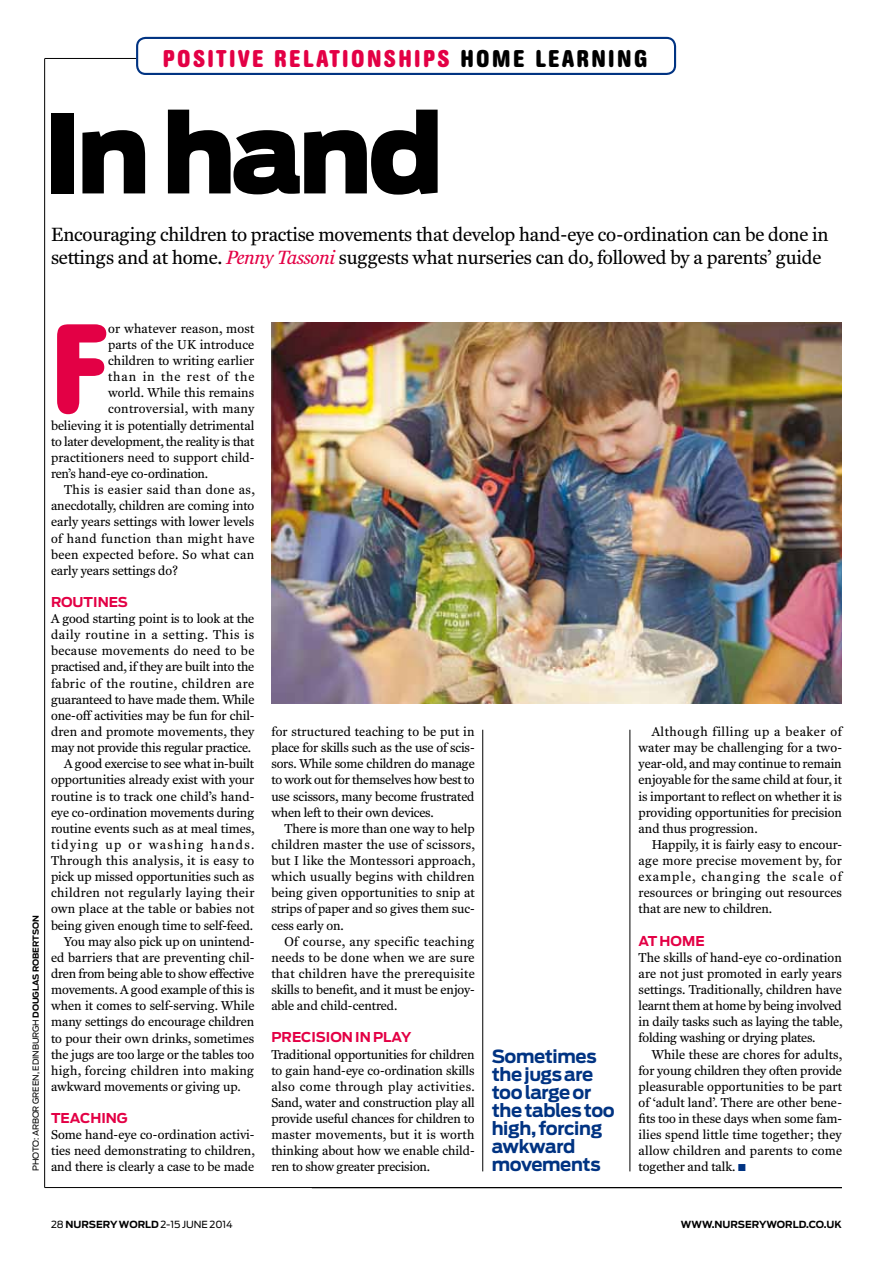
<style>
.page{position:relative;width:893px;height:1263px;background:#fff}
.page>*{position:absolute;margin:0;border:0;box-sizing:border-box;transform-origin:0 0}
.t1{font:700 condensed 126.15px "AG Book Rounded BQ";color:#e30045}
.t2{font:900 108px "Antenna";letter-spacing:-.04em;color:#000}
.t3{font:700 condensed 24px "AG Book Rounded BQ";letter-spacing:.1em;color:#e30045}
.t4{font:700 condensed 24px "AG Book Rounded BQ";color:#000}
.t5{font:19.5px/22.5px "Fenway";letter-spacing:-.01em;color:#000}
.t6{font:700 18px/18px "Antenna";letter-spacing:-.02em;color:#003382}
.t7{font:700 13.5px "Antenna";color:#e30045}
.t8{font:13.2px/16.2px "Fenway";letter-spacing:-.005em;color:#000;text-align:justify}
.t9{font:13.2px "Fenway";letter-spacing:.03em;color:#000}
.t10{font:13.2px "Fenway";letter-spacing:.025em;color:#000}
.t11{font:13.2px "Fenway";letter-spacing:.015em;color:#000}
.t12{font:13.2px "Fenway";letter-spacing:.035em;color:#000}
.t13{font:13.2px "Fenway";letter-spacing:.045em;color:#000}
.t14{font:13.2px "Fenway";letter-spacing:.1em;color:#000}
.t15{font:13.2px "Fenway";letter-spacing:.02em;color:#000}
.t16{font:13.2px "Fenway";letter-spacing:.07em;color:#000}
.t17{font:9.75px "Antenna";color:#000}
.t18{font:700 9.75px "Antenna";color:#000}
.t19{font:8.25px "Antenna";color:#000}
.s1{color:#000}
.s2{font-style:italic;color:#e30045}
.s3{font-weight:700}
.s4{color:#003382}
</style>
<div class="page">
<hr style="left:45px;top:1187px;width:797px;height:1px;background:#000">
<hr style="left:44px;top:59px;width:1px;height:1128px;background:#000">
<hr style="left:45px;top:58px;width:91px;height:1px;background:#000">
<hr style="left:482px;top:730px;width:1px;height:441px;background:#000">
<hr style="left:630px;top:730px;width:1px;height:441px;background:#000">
<div style="left:136px;top:37px;width:540px;height:38px;border:2px solid #003382;border-radius:9px"></div>
<img style="left:271px;top:323px;width:571px;height:381px">
<h3 class="t3" style="left:163px;top:44px;width:388px">POSITIVE RELATIONSHIPS <span class="s1">HOME LEARNIN</span></h3>
<h3 class="t4" style="left:634px;top:44px;width:15px">G</h3>
<h2 class="t2" style="left:43px;top:90px;width:402px">In hand</h2>
<h3 class="t5" style="left:51px;top:223px;width:779px">Encouraging children to practise movements that develop hand-eye co-ordination can be done in settings and at home. <span class="s2">Penny Tassoni</span> suggests what nurseries can do, followed by a parents’ guide</h3>
<p class="t19" style="left:31px;top:1171px;width:258px;rotate:-90deg">PHOTO: ARBOR GREEN, EDINBURGH <span class="s3">Douglas Robertson</span></p>
<h1 class="t1" style="left:51px;top:296px;width:57px">F</h1>
<p class="t15" style="left:108px;top:320px;width:148px">or whatever reason, most</p>
<p class="t8" style="left:108px;top:336px;width:148px">parts of the UK introduce</p>
<p class="t8" style="left:108px;top:352px;width:148px">children to writing earlier</p>
<p class="t16" style="left:108px;top:369px;width:148px">than in the rest of the</p>
<p class="t8" style="left:108px;top:385px;width:148px">world. While this remains</p>
<p class="t10" style="left:108px;top:401px;width:148px">controversial, with many</p>
<p class="t8" style="left:51px;top:417px;width:205px">believing it is potentially detrimental</p>
<p class="t8" style="left:51px;top:433px;width:205px">to later development, the reality is that</p>
<p class="t8" style="left:51px;top:449px;width:204px">practitioners need to support child-</p>
<p class="t8" style="left:51px;top:465px;width:158px">ren’s hand-eye co-ordination.</p>
<p class="t9" style="left:64px;top:482px;width:192px">This is easier said than done as,</p>
<p class="t8" style="left:51px;top:498px;width:205px">anecdotally, children are coming into</p>
<p class="t8" style="left:51px;top:514px;width:205px">early years settings with lower levels</p>
<p class="t12" style="left:51px;top:530px;width:205px">of hand function than might have</p>
<p class="t10" style="left:51px;top:546px;width:205px">been expected before. So what can</p>
<p class="t8" style="left:51px;top:562px;width:129px">early years settings do?</p>
<p class="t7" style="left:51px;top:594px;width:12px">ROU</p>
<p class="t7" style="left:84px;top:594px;width:46px">TINES</p>
<p class="t8" style="left:51px;top:610px;width:205px">A good starting point is to look at the</p>
<p class="t13" style="left:51px;top:627px;width:205px">daily routine in a setting. This is</p>
<p class="t9" style="left:51px;top:643px;width:205px">because movements do need to be</p>
<p class="t8" style="left:51px;top:659px;width:205px">practised and, if they are built into the</p>
<p class="t12" style="left:51px;top:675px;width:205px">fabric of the routine, children are</p>
<p class="t8" style="left:51px;top:691px;width:205px">guaranteed to have made them. While</p>
<p class="t8" style="left:51px;top:707px;width:205px">one-off activities may be fun for chil-</p>
<p class="t8" style="left:51px;top:723px;width:205px">dren and promote movements, they</p>
<p class="t8" style="left:51px;top:739px;width:201px">may not provide this regular practice.</p>
<p class="t8" style="left:64px;top:756px;width:192px">A good exercise to see what in-built</p>
<p class="t8" style="left:51px;top:772px;width:205px">opportunities already exist with your</p>
<p class="t11" style="left:51px;top:788px;width:205px">routine is to track one child’s hand-</p>
<p class="t8" style="left:51px;top:804px;width:205px">eye co-ordination movements during</p>
<p class="t8" style="left:51px;top:820px;width:205px">routine events such as at meal times,</p>
<p class="t14" style="left:51px;top:836px;width:205px">tidying up or washing hands.</p>
<p class="t9" style="left:51px;top:852px;width:205px">Through this analysis, it is easy to</p>
<p class="t8" style="left:51px;top:868px;width:205px">pick up missed opportunities such as</p>
<p class="t9" style="left:51px;top:885px;width:205px">children not regularly laying their</p>
<p class="t11" style="left:51px;top:901px;width:205px">own place at the table or babies not</p>
<p class="t8" style="left:51px;top:917px;width:203px">being given enough time to self-feed.</p>
<p class="t8" style="left:64px;top:933px;width:192px">You may also pick up on unintend-</p>
<p class="t8" style="left:51px;top:949px;width:205px">ed barriers that are preventing chil-</p>
<p class="t8" style="left:51px;top:965px;width:205px">dren from being able to show effective</p>
<p class="t8" style="left:51px;top:981px;width:205px">movements. A good example of this is</p>
<p class="t8" style="left:51px;top:998px;width:205px">when it comes to self-serving. While</p>
<p class="t8" style="left:51px;top:1014px;width:205px">many settings do encourage children</p>
<p class="t8" style="left:51px;top:1030px;width:205px">to pour their own drinks, sometimes</p>
<p class="t8" style="left:51px;top:1046px;width:205px">the jugs are too large or the tables too</p>
<p class="t10" style="left:51px;top:1062px;width:205px">high, forcing children into making</p>
<p class="t8" style="left:51px;top:1078px;width:191px">awkward movements or giving up.</p>
<p class="t7" style="left:51px;top:1110px;width:78px">TEACHING</p>
<p class="t8" style="left:51px;top:1126px;width:205px">Some hand-eye co-ordination activi&shy;ties need demonstrating to children, and there is clearly a case to be made</p>
<p class="t8" style="left:271px;top:723px;width:205px">for structured teaching to be put in place for skills such as the use of scis&shy;sors. While some children do manage to work out for themselves how best to use scissors, many become frustrated when left to their own devices.</p>
<p class="t8" style="left:271px;top:820px;width:205px;text-indent:13px">There is more than one way to help children master the use of scissors, but I like the Montessori approach, which usually begins with children being given opportunities to snip at strips of paper and so gives them suc&shy;cess early on.</p>
<p class="t8" style="left:271px;top:933px;width:205px;text-indent:13px">Of course, any specific teaching needs to be done when we are sure that children have the prerequisite skills to benefit, and it must be enjoy&shy;able and child-centred.</p>
<p class="t7" style="left:271px;top:1029px;width:21px">PREC</p>
<p class="t7" style="left:311px;top:1029px;width:101px">ISION IN PLAY</p>
<p class="t8" style="left:271px;top:1046px;width:205px">Traditional opportunities for children to gain hand-eye co-ordination skills also come through play activities.<br>Sand, water and construction play all provide useful chances for children to master movements, but it is worth thinking about how we enable child&shy;ren to show greater precision.</p>
<h3 class="t6" style="left:492px;top:1048px;width:125px">Sometimes the jugs are too large or the tables too high, forcing awkward movements</h3>
<p class="t8" style="left:639px;top:723px;width:205px;text-indent:13px">Although filling up a beaker of water may be challenging for a two&shy;year-old, and may continue to remain enjoyable for the same child at four, it is important to reflect on whether it is providing opportunities for precision and thus progression.</p>
<p class="t8" style="left:639px;top:836px;width:205px;text-indent:13px">Happily, it is fairly easy to encour&shy;age more precise movement by, for example, changing the scale of resources or bringing out resources that are new to children.</p>
<p class="t7" style="left:639px;top:933px;width:66px">AT HOME</p>
<p class="t8" style="left:639px;top:949px;width:205px">The skills of hand-eye co-ordination are not just promoted in early years settings. Traditionally, children have learnt them at home by being involved in daily tasks such as laying the table, folding washing or drying plates.</p>
<p class="t8" style="left:639px;top:1046px;width:205px;text-indent:13px">While these are chores for adults, for young children they often provide pleasurable opportunities to be part of ‘adult land’. There are other bene&shy;fits too in these days when some fam&shy;ilies spend little time together; they allow children and parents to come together and talk. <span class="s4">■</span></p>
<p class="t17" style="left:51px;top:1218px;width:183px">28 <span class="s3">nursery world</span> 2-15 JUNE 2014</p>
<p class="t18" style="left:681px;top:1218px;width:162px">www.nurs eryworld.co.uk</p>
</div>
